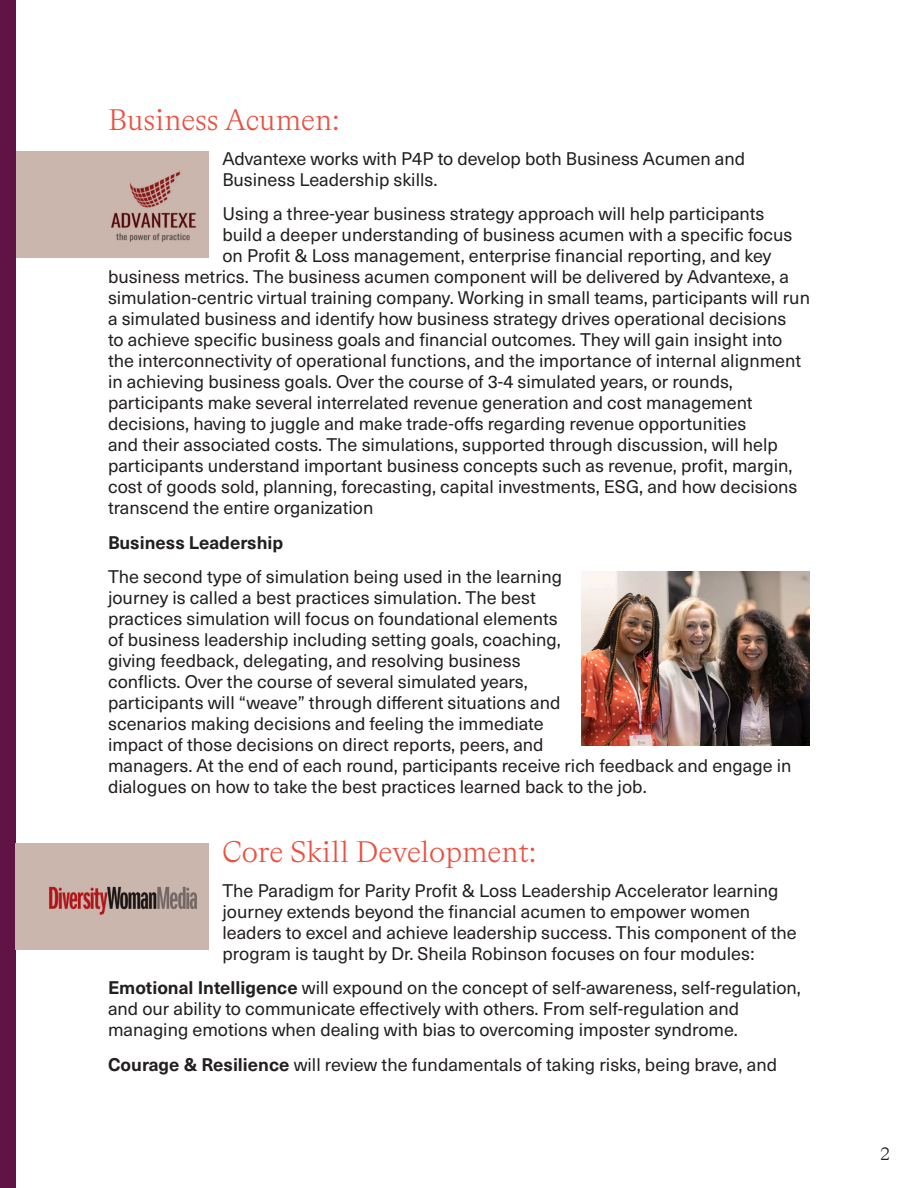
<style>
.page{position:relative;width:918px;height:1188px;background:#fff}
.page>*{position:absolute;margin:0;border:0;box-sizing:border-box;transform-origin:0 0}
.t1{font:300 30px "Bradford LL";color:#eb5040}
.t2{font:18px/21px "Neue Haas Unica Pro";color:#231f20}
.t3{font:700 18px "Neue Haas Unica Pro";color:#231f20}
.t4{font:300 18px "Bradford LL";color:#231f20}
.s1{font-weight:700}
</style>
<div class="page">
<div style="left:15px;top:151px;width:194px;height:107px;background:#cbb6ad"></div>
<img style="left:111px;top:171px;width:85px;height:71px">
<div style="left:0;top:0;width:15px;height:1188px;background:#611345"></div>
<div style="left:15px;top:844px;width:194px;height:106px;background:#cbb6ad"></div>
<img style="left:49px;top:886px;width:148px;height:29px">
<img style="left:581px;top:572px;width:229px;height:173px">
<p class="t1" style="left:108px;top:101px;width:233px">Business Acumen:</p>
<p class="t2" style="left:222px;top:148px;width:524px">Advantexe works with P4P to develop both Business Acumen and<br>Business Leadership skills.</p>
<p class="t2" style="left:222px;top:204px;width:544px">Using a three-year business strategy approach will help participants</p>
<p class="t2" style="left:222px;top:225px;width:572px">build a deeper understanding of business acumen with a specific focus</p>
<p class="t2" style="left:222px;top:246px;width:550px">on Profit &amp; Loss management, enterprise financial reporting, and key</p>
<p class="t2" style="left:108px;top:267px;width:682px">business metrics. The business acumen component will be delivered by Advantexe, a</p>
<p class="t2" style="left:108px;top:288px;width:704px">simulation-centric virtual training company. Working in small teams, participants will run</p>
<p class="t2" style="left:108px;top:309px;width:680px">a simulated business and identify how business strategy drives operational decisions</p>
<p class="t2" style="left:108px;top:330px;width:676px">to achieve specific business goals and financial outcomes. They will gain insight into</p>
<p class="t2" style="left:108px;top:351px;width:695px">the interconnectivity of operational functions, and the importance of internal alignment</p>
<p class="t2" style="left:108px;top:372px;width:627px">in achieving business goals. Over the course of 3-4 simulated years, or rounds,</p>
<p class="t2" style="left:108px;top:393px;width:646px">participants make several interrelated revenue generation and cost management</p>
<p class="t2" style="left:108px;top:414px;width:640px">decisions, having to juggle and make trade-offs regarding revenue opportunities</p>
<p class="t2" style="left:108px;top:435px;width:671px">and their associated costs. The simulations, supported through discussion, will help</p>
<p class="t2" style="left:108px;top:456px;width:686px">participants understand important business concepts such as revenue, profit, margin,</p>
<p class="t2" style="left:108px;top:477px;width:691px">cost of goods sold, planning, forecasting, capital investments, ESG, and how decisions</p>
<p class="t2" style="left:108px;top:498px;width:267px">transcend the entire organization</p>
<p class="t3" style="left:108px;top:531px;width:177px">Business Leadership</p>
<p class="t2" style="left:108px;top:567px;width:685px">The second type of simulation being used in the learning<br>journey is called a best practices simulation. The best<br>practices simulation will focus on foundational elements<br>of business leadership including setting goals, coaching,<br>giving feedback, delegating, and resolving business<br>conflicts. Over the course of several simulated years,<br>participants will “weave” through different situations and<br>scenarios making decisions and feeling the immediate<br>impact of those decisions on direct reports, peers, and<br>managers. At the end of each round, participants receive rich feedback and engage in dialogues on how to take the best practices learned back to the job.</p>
<p class="t1" style="left:222px;top:833px;width:315px">Core Skill Development:</p>
<p class="t2" style="left:222px;top:880px;width:576px">The Paradigm for Parity Profit &amp; Loss Leadership Accelerator learning journey extends beyond the financial acumen to empower women leaders to excel and achieve leadership success. This component of the program is taught by Dr. Sheila Robinson focuses on four modules:</p>
<p class="t2" style="left:108px;top:978px;width:695px"><span class="s1">Emotional Intelligence</span> will expound on the concept of self-awareness, self-regulation, and our ability to communicate effectively with others. From self-regulation and managing emotions when dealing with bias to overcoming imposter syndrome.</p>
<p class="t2" style="left:108px;top:1054px;width:671px"><span class="s1">Courage &amp; Resilience</span> will review the fundamentals of taking risks, being brave, and</p>
<p class="t4" style="left:880px;top:1143px;width:11px">2</p>
</div>
